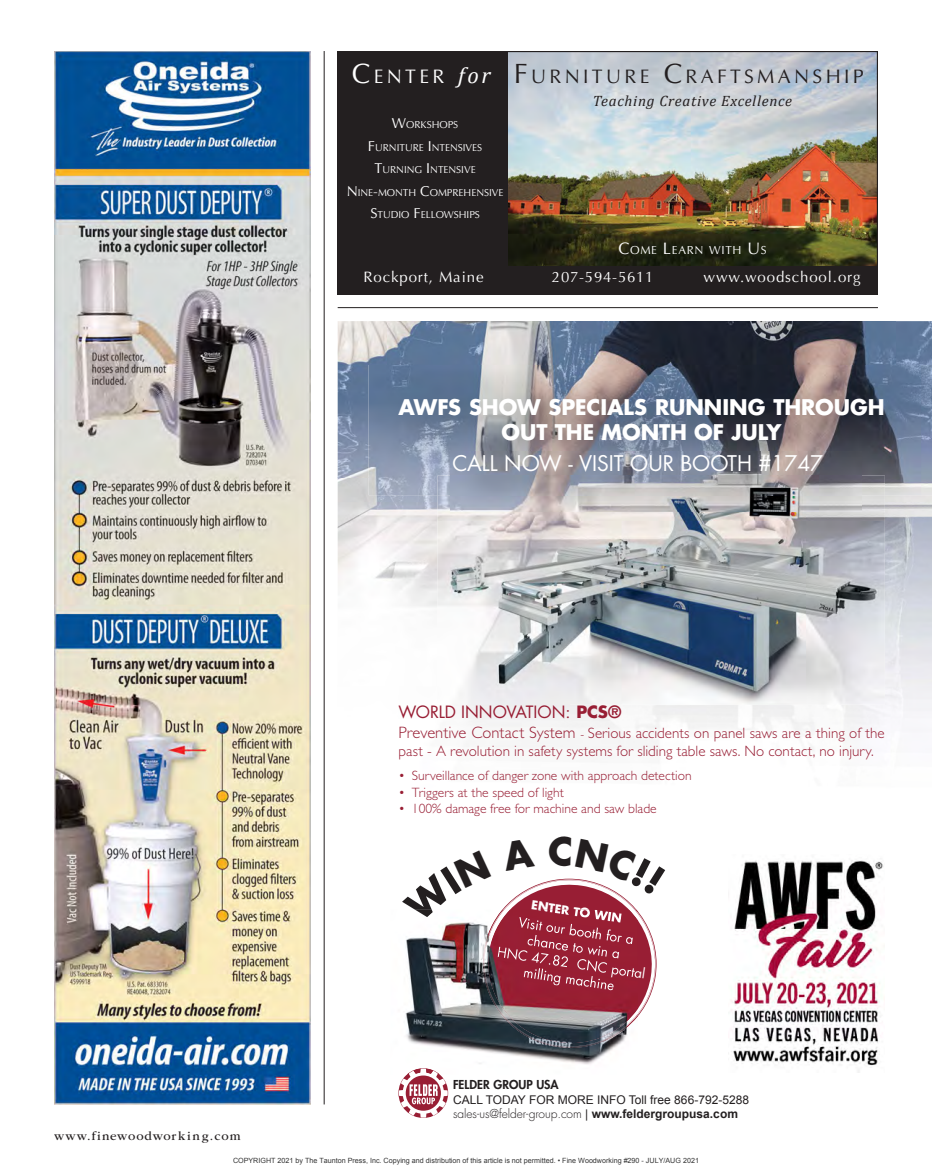
<style>
.page{position:relative;width:932px;height:1175px;background:#fff}
.page>*{position:absolute;margin:0;border:0;box-sizing:border-box;transform-origin:0 0}
.t1{font:700 21px/25.2px "Futura OT";color:#fff;text-align:center}
.t2{font:21px "Futura OT";color:#fff}
.t3{font:19.35px "Optima LT";letter-spacing:.17em;color:#231f20}
.t4{font:16.5px "Futura OT";color:#981e34}
.t5{font:300 15px/18px "Gill Sans OT";color:#981e34}
.t6{font:15px "Optima LT";letter-spacing:.06em;color:#fff}
.t7{font:italic 15px "Cambria";letter-spacing:.05em;color:#231f20}
.t8{font:15px "Optima LT";letter-spacing:.05em;color:#fff}
.t9{font:300 13.5px "Gill Sans OT";color:#981e34}
.t10{font:12.75px "ITC Garamond Std";letter-spacing:.09em;color:#231f20}
.t11{font:12px/14.4px "Arial";color:#231f20}
.t12{font:700 12px "Futura OT";color:#fff}
.t13{font:11.55px "Optima LT";letter-spacing:.055em;color:#fff}
.t14{font:10.05px "Optima LT";color:#fff}
.t15{font:7.2px "Arial";color:rgb(0 0 0/.8)}
.s1{font-size:27.75px;color:#fff}
.s2{color:#fff}
.s3{font-family:"Cambria";font-style:italic;font-size:22.5px;color:#fff}
.s4{font-size:27.75px}
.s5{font-size:14.25px}
.s6{font-size:16.5px}
.s7{font-weight:700}
.s8{font-size:12px}
.s9{font-family:"Futura OT";font-weight:600}
.s10{font-family:"Futura OT";font-weight:300}
</style>
<div class="page">
<img style="left:54px;top:51px;width:256px;height:1053px">
<img style="left:338px;top:51px;width:540px;height:243px">
<hr style="left:324px;top:51px;width:1px;height:1053px;background:#231f20">
<hr style="left:338px;top:307px;width:540px;height:1px;background:#231f20">
<img style="left:338px;top:478px;width:99px;height:129px">
<img style="left:884px;top:495px;width:48px;height:192px">
<img style="left:338px;top:321px;width:50px;height:157px">
<img style="left:895px;top:321px;width:37px;height:44px">
<img style="left:388px;top:321px;width:507px;height:44px">
<div style="left:444px;top:705px;width:177px;height:13px;background:#f1f0f1"></div>
<img style="left:368px;top:365px;width:564px;height:130px">
<img style="left:450px;top:451px;width:411px;height:24px">
<svg style="left:398px;top:1074px;width:50px;height:43px"></svg>
<img style="left:731px;top:860px;width:153px;height:212px">
<img style="left:455px;top:1048px;width:159px;height:17px">
<img style="left:407px;top:1068px;width:32px;height:6px">
<img style="left:437px;top:475px;width:447px;height:229px">
<svg style="left:405px;top:878px;width:252px;height:170px"></svg>
<p class="t3" style="left:352px;top:65px;width:513px"><span class="s1">C</span><span class="s2">ENTER</span> <span class="s3">for</span> <span class="s4">F</span>URNITURE <span class="s4">C</span>RAFTSMANSHIP</p>
<p class="t14" style="left:392px;top:119px;width:68px"><span class="s5">W</span>ORKSHOPS</p>
<p class="t14" style="left:368px;top:142px;width:116px"><span class="s5">F</span>URNITURE <span class="s5">I</span>NTENSIVES</p>
<p class="t14" style="left:374px;top:164px;width:103px"><span class="s5">T</span>URNING <span class="s5">I</span>NTENSIVE</p>
<p class="t14" style="left:346px;top:187px;width:158px"><span class="s5">N</span>INE<span class="s5">-</span>MONTH <span class="s5">C</span>OMPREHENSIVE</p>
<p class="t14" style="left:370px;top:209px;width:111px"><span class="s5">S</span>TUDIO <span class="s5">F</span>ELLOWSHIPS</p>
<p class="t13" style="left:618px;top:243px;width:150px"><span class="s6">C</span>OME <span class="s6">L</span>EARN WITH <span class="s6">U</span>S</p>
<p class="t7" style="left:593px;top:92px;width:201px">Teaching Creative Excellence</p>
<p class="t6" style="left:363px;top:268px;width:121px">Rockport, Maine</p>
<p class="t8" style="left:552px;top:268px;width:103px">207-594-5611</p>
<p class="t6" style="left:703px;top:268px;width:159px">www.woodschool.org</p>
<p class="t1" style="left:398px;top:393px;width:488px">AWFS SHOW SPECIALS RUNNING THROUGH<br>OUT THE MONTH OF JULY</p>
<p class="t2" style="left:452px;top:449px;width:372px">CALL NOW - VISIT OUR BOOTH #1747</p>
<p class="t4" style="left:398px;top:701px;width:224px">WORLD INNOVATION: <span class="s7">PCS®</span></p>
<p class="t5" style="left:398px;top:723px;width:488px"><span class="s6">Preventive Contact System</span> <span class="s8">-</span> Serious accidents on panel saws are a thing of the past - A revolution in safety systems for sliding table saws. No contact, no injury.</p>
<p class="t9" style="left:398px;top:766px;width:295px">• Surveillance of danger zone with approach detection</p>
<p class="t9" style="left:398px;top:782px;width:167px">• Triggers at the speed of light</p>
<p class="t9" style="left:398px;top:799px;width:260px">• 100% damage free for machine and saw blade</p>
<p class="t12" style="left:533px;top:895px;width:93px;rotate:9deg">ENTER TO WIN</p>
<p class="t10" style="left:54px;top:1128px;width:188px">www.finewoodworking.com</p>
<p class="t11" style="left:453px;top:1078px;width:297px"><span class="s9">FELDER GROUP USA<br></span>CALL TODAY FOR MORE INFO Toll free 866-792-5288 <span class="s10">sales-us@felder-group.com</span> | <span class="s7">www.feldergroupusa.com</span></p>
<p class="t15" style="left:233px;top:1155px;width:467px">COPYRIGHT 2021 by The Taunton Press, Inc. Copying and distribution of this article is not permitted. • Fine Woodworking #290 - JULY/AUG 2021</p>
</div>
